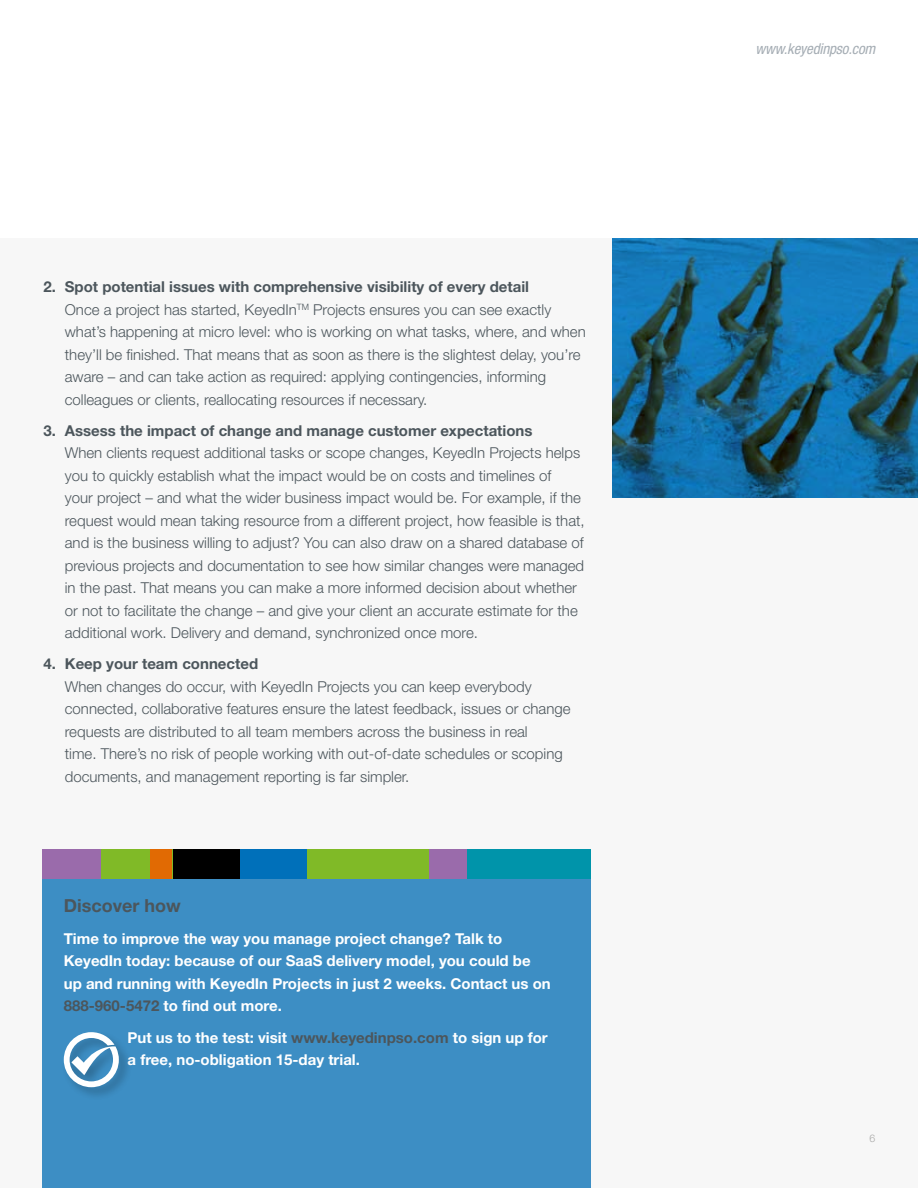
<style>
.page{position:relative;width:918px;height:1188px;background:#fff}
.page>*{position:absolute;margin:0;border:0;box-sizing:border-box;transform-origin:0 0}
.t1{font:700 18px "Helvetica Neue";color:#4c565c}
.t2{font:300 15px/22.5px "Helvetica Neue";color:#4c565c}
.t3{font:700 15px/22.5px "Helvetica Neue";color:#fff}
.t4{font:700 15px "Helvetica Neue";color:#4c565c}
.t5{font:italic condensed 15px "Helvetica Neue";letter-spacing:-.01em;color:#a5adb4}
.t6{font:300 10.5px "Helvetica Neue";color:#a8a8a7}
.s1{font-weight:700}
.s2{color:#4c565c}
</style>
<div class="page">
<div style="left:0;top:238px;width:918px;height:950px;background:#f7f7f7"></div>
<div style="left:43px;top:849px;width:548px;height:339px;background:#3d8ec4"></div>
<div style="left:99px;top:849px;width:492px;height:30px;background:#80ba27"></div>
<div style="left:43px;top:849px;width:58px;height:30px;background:#9a6bab"></div>
<div style="left:150px;top:849px;width:22px;height:30px;background:#e16a03"></div>
<div style="left:173px;top:849px;width:67px;height:30px;background:#000"></div>
<div style="left:240px;top:849px;width:67px;height:30px;background:#0070ba"></div>
<div style="left:429px;top:849px;width:38px;height:30px;background:#9a6bab"></div>
<div style="left:467px;top:849px;width:124px;height:30px;background:#0094aa"></div>
<div style="left:62px;top:1030px;width:71px;height:71px;background:#000;opacity:.25"></div>
<svg style="left:64px;top:1032px;width:55px;height:55px"></svg>
<svg style="left:612px;top:238px;width:306px;height:259px;background:#176590"></svg>
<p class="t2" style="left:65px;top:275px;width:522px;text-indent:-21px"><span class="s1">2. Spot potential issues with comprehensive visibility of every detail<br></span>Once a project has started, KeyedIn<sup>TM</sup> Projects ensures you can see exactly what’s happening at micro level: who is working on what tasks, where, and when they’ll be finished. That means that as soon as there is the slightest delay, you’re aware – and can take action as required: applying contingencies, informing colleagues or clients, reallocating resources if necessary.</p>
<p class="t4" style="left:44px;top:421px;width:490px">3. Assess the impact of change and manage customer expectations</p>
<p class="t2" style="left:65px;top:441px;width:521px">When clients request additional tasks or scope changes, KeyedIn Projects helps you to quickly establish what the impact would be on costs and timelines of<br>your project – and what the wider business impact would be. For example, if the request would mean taking resource from a different project, how feasible is that, and is the business willing to adjust? You can also draw on a shared database of previous projects and documentation to see how similar changes were managed in the past. That means you can make a more informed decision about whether or not to facilitate the change – and give your client an accurate estimate for the additional work. Delivery and demand, synchronized once more.</p>
<p class="t4" style="left:44px;top:655px;width:216px">4. Keep your team connected</p>
<p class="t2" style="left:65px;top:675px;width:507px">When changes do occur, with KeyedIn Projects you can keep everybody connected, collaborative features ensure the latest feedback, issues or change requests are distributed to all team members across the business in real<br>time. There’s no risk of people working with out-of-date schedules or scoping documents, and management reporting is far simpler.</p>
<p class="t1" style="left:64px;top:895px;width:118px">Discover how</p>
<p class="t3" style="left:64px;top:927px;width:488px">Time to improve the way you manage project change? Talk to KeyedIn today: because of our SaaS delivery model, you could be up and running with KeyedIn Projects in just 2 weeks. Contact us on <span class="s2">888-960-5472</span> to find out more.</p>
<p class="t3" style="left:128px;top:1026px;width:422px">Put us to the test: visit <span class="s2">www.keyedinpso.com</span> to sign up for a free, no-obligation 15-day trial.</p>
<p class="t5" style="left:756px;top:40px;width:121px">www.keyedinpso.com</p>
<p class="t6" style="left:870px;top:1132px;width:7px">6</p>
</div>
